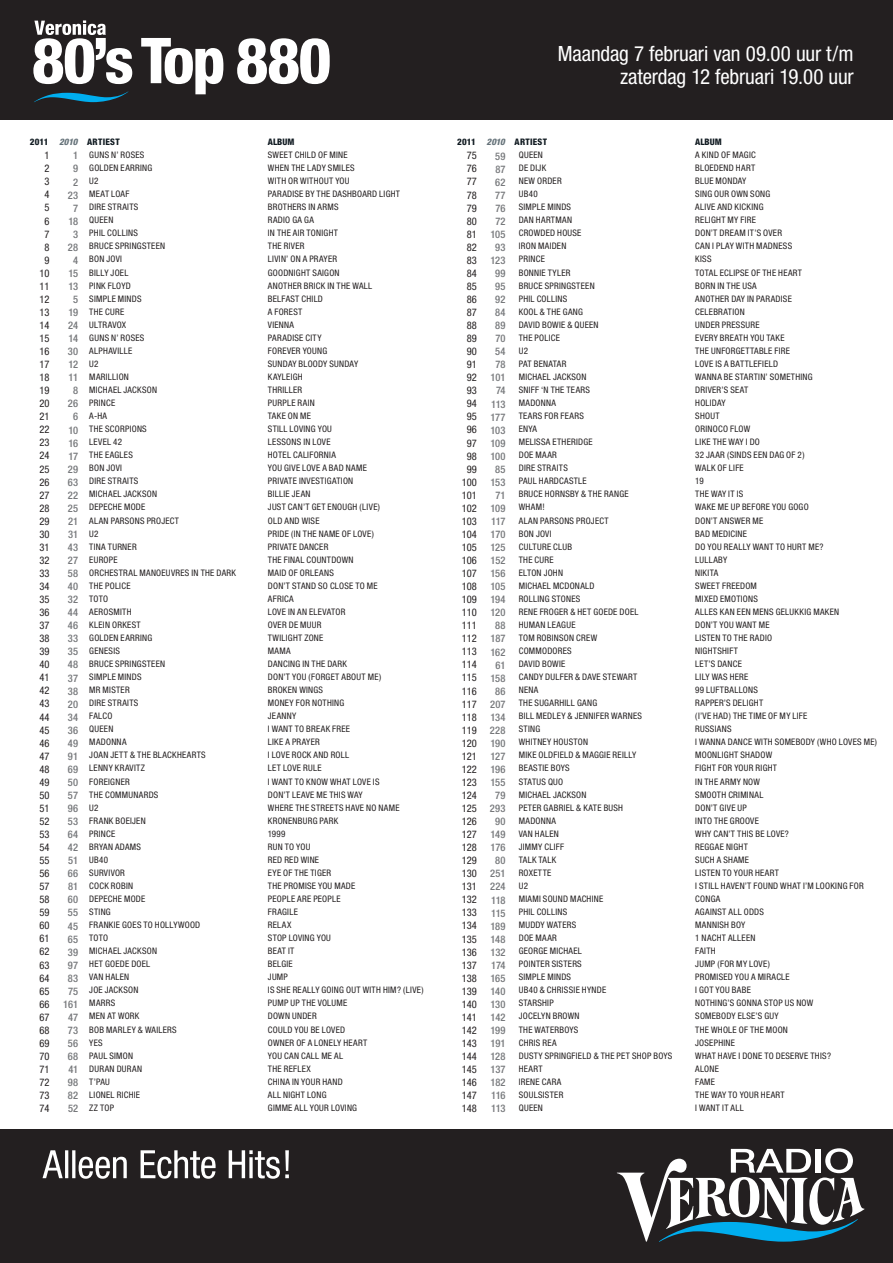
<style>
.page{position:relative;width:893px;height:1263px;background:#fff}
.page>*{position:absolute;margin:0;border:0;box-sizing:border-box;transform-origin:0 0}
.t1{font:condensed 21px/22.5px "Helvetica Neue";letter-spacing:-.01em;color:#fff;text-align:right}
.t2{font:500 condensed 10.5px/13px "Helvetica Neue";letter-spacing:.025em;color:#76787b;text-align:right}
.t3{font:condensed 10.5px/13px "Helvetica Neue";color:#231f20;text-align:center}
.t4{font:condensed 9px/13px "Helvetica Neue";letter-spacing:.03em;color:#231f20}
.t5{font:800 condensed 9px "Helvetica Neue";letter-spacing:.02em;color:#101a21}
.s1{font-style:italic;color:#657279}
</style>
<div class="page">
<div style="left:0;top:0;width:893px;height:119px;background:#231f20"></div>
<div style="left:0;top:1130px;width:893px;height:133px;background:#231f20"></div>
<svg style="left:617px;top:1148px;width:247px;height:94px"></svg>
<svg style="left:43px;top:1150px;width:246px;height:29px"></svg>
<svg style="left:34px;top:91px;width:94px;height:11px"></svg>
<svg style="left:141px;top:38px;width:82px;height:56px"></svg>
<svg style="left:237px;top:38px;width:93px;height:46px"></svg>
<svg style="left:33px;top:20px;width:99px;height:64px"></svg>
<h1 class="t1" style="left:558px;top:42px;width:297px">Maandag 7 februari van 09.00 uur t/m zaterdag 12 februari 19.00 uur</h1>
<p class="t5" style="left:30px;top:136px;width:91px">2011 <span class="s1">2010</span> ARTIEST</p>
<p class="t5" style="left:268px;top:136px;width:28px">ALBUM</p>
<p class="t5" style="left:457px;top:136px;width:91px">2011 <span class="s1">2010</span> ARTIEST</p>
<p class="t5" style="left:695px;top:136px;width:28px">ALBUM</p>
<p class="t4" style="left:89px;top:148px;width:148px">GUNS N’ ROSES<br>GOLDEN EARRING<br>U2<br>MEAT LOAF<br>DIRE STRAITS<br>QUEEN<br>PHIL COLLINS<br>BRUCE SPRINGSTEEN<br>BON JOVI<br>BILLY JOEL<br>PINK FLOYD<br>SIMPLE MINDS<br>THE CURE<br>ULTRAVOX<br>GUNS N’ ROSES<br>ALPHAVILLE<br>U2<br>MARILLION<br>MICHAEL JACKSON<br>PRINCE<br>A-HA<br>THE SCORPIONS<br>LEVEL 42<br>THE EAGLES<br>BON JOVI<br>DIRE STRAITS<br>MICHAEL JACKSON<br>DEPECHE MODE<br>ALAN PARSONS PROJECT<br>U2<br>TINA TURNER<br>EUROPE<br>ORCHESTRAL MANOEUVRES IN THE DARK<br>THE POLICE<br>TOTO<br>AEROSMITH<br>KLEIN ORKEST<br>GOLDEN EARRING<br>GENESIS<br>BRUCE SPRINGSTEEN<br>SIMPLE MINDS<br>MR MISTER<br>DIRE STRAITS<br>FALCO<br>QUEEN<br>MADONNA<br>JOAN JETT &amp; THE BLACKHEARTS<br>LENNY KRAVITZ<br>FOREIGNER<br>THE COMMUNARDS<br>U2<br>FRANK BOEIJEN<br>PRINCE<br>BRYAN ADAMS<br>UB40<br>SURVIVOR<br>COCK ROBIN<br>DEPECHE MODE<br>STING<br>FRANKIE GOES TO HOLLYWOOD<br>TOTO<br>MICHAEL JACKSON<br>HET GOEDE DOEL<br>VAN HALEN<br>JOE JACKSON<br>MARRS<br>MEN AT WORK<br>BOB MARLEY &amp; WAILERS<br>YES<br>PAUL SIMON<br>DURAN DURAN<br>T’PAU<br>LIONEL RICHIE<br>ZZ TOP</p>
<p class="t4" style="left:695px;top:148px;width:183px">A KIND OF MAGIC<br>BLOEDEND HART<br>BLUE MONDAY<br>SING OUR OWN SONG<br>ALIVE AND KICKING<br>RELIGHT MY FIRE<br>DON’T DREAM IT’S OVER<br>CAN I PLAY WITH MADNESS<br>KISS<br>TOTAL ECLIPSE OF THE HEART<br>BORN IN THE USA<br>ANOTHER DAY IN PARADISE<br>CELEBRATION<br>UNDER PRESSURE<br>EVERY BREATH YOU TAKE<br>THE UNFORGETTABLE FIRE<br>LOVE IS A BATTLEFIELD<br>WANNA BE STARTIN’ SOMETHING<br>DRIVER’S SEAT<br>HOLIDAY<br>SHOUT<br>ORINOCO FLOW<br>LIKE THE WAY I DO<br>32 JAAR (SINDS EEN DAG OF 2)<br>WALK OF LIFE<br>19<br>THE WAY IT IS<br>WAKE ME UP BEFORE YOU GOGO<br>DON’T ANSWER ME<br>BAD MEDICINE<br>DO YOU REALLY WANT TO HURT ME?<br>LULLABY<br>NIKITA<br>SWEET FREEDOM<br>MIXED EMOTIONS<br>ALLES KAN EEN MENS GELUKKIG MAKEN<br>DON’T YOU WANT ME<br>LISTEN TO THE RADIO<br>NIGHTSHIFT<br>LET’S DANCE<br>LILY WAS HERE<br>99 LUFTBALLONS<br>RAPPER’S DELIGHT<br>(I’VE HAD) THE TIME OF MY LIFE<br>RUSSIANS<br>I WANNA DANCE WITH SOMEBODY (WHO LOVES ME)<br>MOONLIGHT SHADOW<br>FIGHT FOR YOUR RIGHT<br>IN THE ARMY NOW<br>SMOOTH CRIMINAL<br>DON’T GIVE UP<br>INTO THE GROOVE<br>WHY CAN’T THIS BE LOVE?<br>REGGAE NIGHT<br>SUCH A SHAME<br>LISTEN TO YOUR HEART<br>I STILL HAVEN’T FOUND WHAT I’M LOOKING FOR<br>CONGA<br>AGAINST ALL ODDS<br>MANNISH BOY<br>1 NACHT ALLEEN<br>FAITH<br>JUMP (FOR MY LOVE)<br>PROMISED YOU A MIRACLE<br>I GOT YOU BABE<br>NOTHING’S GONNA STOP US NOW<br>SOMEBODY ELSE’S GUY<br>THE WHOLE OF THE MOON<br>JOSEPHINE<br>WHAT HAVE I DONE TO DESERVE THIS?<br>ALONE<br>FAME<br>THE WAY TO YOUR HEART<br>I WANT IT ALL</p>
<p class="t4" style="left:268px;top:148px;width:157px">SWEET CHILD OF MINE<br>WHEN THE LADY SMILES<br>WITH OR WITHOUT YOU<br>PARADISE BY THE DASHBOARD LIGHT<br>BROTHERS IN ARMS<br>RADIO GA GA<br>IN THE AIR TONIGHT<br>THE RIVER<br>LIVIN’ ON A PRAYER<br>GOODNIGHT SAIGON<br>ANOTHER BRICK IN THE WALL<br>BELFAST CHILD<br>A FOREST<br>VIENNA<br>PARADISE CITY<br>FOREVER YOUNG<br>SUNDAY BLOODY SUNDAY<br>KAYLEIGH<br>THRILLER<br>PURPLE RAIN<br>TAKE ON ME<br>STILL LOVING YOU<br>LESSONS IN LOVE<br>HOTEL CALIFORNIA<br>YOU GIVE LOVE A BAD NAME<br>PRIVATE INVESTIGATION<br>BILLIE JEAN<br>JUST CAN’T GET ENOUGH (LIVE)<br>OLD AND WISE<br>PRIDE (IN THE NAME OF LOVE)<br>PRIVATE DANCER<br>THE FINAL COUNTDOWN<br>MAID OF ORLEANS<br>DON’T STAND SO CLOSE TO ME<br>AFRICA<br>LOVE IN AN ELEVATOR<br>OVER DE MUUR<br>TWILIGHT ZONE<br>MAMA<br>DANCING IN THE DARK<br>DON’T YOU (FORGET ABOUT ME)<br>BROKEN WINGS<br>MONEY FOR NOTHING<br>JEANNY<br>I WANT TO BREAK FREE<br>LIKE A PRAYER<br>I LOVE ROCK AND ROLL<br>LET LOVE RULE<br>I WANT TO KNOW WHAT LOVE IS<br>DON’T LEAVE ME THIS WAY<br>WHERE THE STREETS HAVE NO NAME<br>KRONENBURG PARK<br>1999<br>RUN TO YOU<br>RED RED WINE<br>EYE OF THE TIGER<br>THE PROMISE YOU MADE<br>PEOPLE ARE PEOPLE<br>FRAGILE<br>RELAX<br>STOP LOVING YOU<br>BEAT IT<br>BELGIE<br>JUMP<br>IS SHE REALLY GOING OUT WITH HIM? (LIVE)<br>PUMP UP THE VOLUME<br>DOWN UNDER<br>COULD YOU BE LOVED<br>OWNER OF A LONELY HEART<br>YOU CAN CALL ME AL<br>THE REFLEX<br>CHINA IN YOUR HAND<br>ALL NIGHT LONG<br>GIMME ALL YOUR LOVING</p>
<p class="t4" style="left:519px;top:148px;width:155px">QUEEN<br>DE DIJK<br>NEW ORDER<br>UB40<br>SIMPLE MINDS<br>DAN HARTMAN<br>CROWDED HOUSE<br>IRON MAIDEN<br>PRINCE<br>BONNIE TYLER<br>BRUCE SPRINGSTEEN<br>PHIL COLLINS<br>KOOL &amp; THE GANG<br>DAVID BOWIE &amp; QUEEN<br>THE POLICE<br>U2<br>PAT BENATAR<br>MICHAEL JACKSON<br>SNIFF ‘N THE TEARS<br>MADONNA<br>TEARS FOR FEARS<br>ENYA<br>MELISSA ETHERIDGE<br>DOE MAAR<br>DIRE STRAITS<br>PAUL HARDCASTLE<br>BRUCE HORNSBY &amp; THE RANGE<br>WHAM!<br>ALAN PARSONS PROJECT<br>BON JOVI<br>CULTURE CLUB<br>THE CURE<br>ELTON JOHN<br>MICHAEL MCDONALD<br>ROLLING STONES<br>RENE FROGER &amp; HET GOEDE DOEL<br>HUMAN LEAGUE<br>TOM ROBINSON CREW<br>COMMODORES<br>DAVID BOWIE<br>CANDY DULFER &amp; DAVE STEWART<br>NENA<br>THE SUGARHILL GANG<br>BILL MEDLEY &amp; JENNIFER WARNES<br>STING<br>WHITNEY HOUSTON<br>MIKE OLDFIELD &amp; MAGGIE REILLY<br>BEASTIE BOYS<br>STATUS QUO<br>MICHAEL JACKSON<br>PETER GABRIEL &amp; KATE BUSH<br>MADONNA<br>VAN HALEN<br>JIMMY CLIFF<br>TALK TALK<br>ROXETTE<br>U2<br>MIAMI SOUND MACHINE<br>PHIL COLLINS<br>MUDDY WATERS<br>DOE MAAR<br>GEORGE MICHAEL<br>POINTER SISTERS<br>SIMPLE MINDS<br>UB40 &amp; CHRISSIE HYNDE<br>STARSHIP<br>JOCELYN BROWN<br>THE WATERBOYS<br>CHRIS REA<br>DUSTY SPRINGFIELD &amp; THE PET SHOP BOYS<br>HEART<br>IRENE CARA<br>SOULSISTER<br>QUEEN</p>
<p class="t3" style="left:39px;top:149px;width:12px">1<br>2<br>3<br>4<br>5<br>6<br>7<br>8<br>9<br>10<br>11<br>12<br>13<br>14<br>15<br>16<br>17<br>18<br>19<br>20<br>21<br>22<br>23<br>24<br>25<br>26<br>27<br>28<br>29<br>30<br>31<br>32<br>33<br>34<br>35<br>36<br>37<br>38<br>39<br>40<br>41<br>42<br>43<br>44<br>45<br>46<br>47<br>48<br>49<br>50<br>51<br>52<br>53<br>54<br>55<br>56<br>57<br>58<br>59<br>60<br>61<br>62<br>63<br>64<br>65<br>66<br>67<br>68<br>69<br>70<br>71<br>72<br>73<br>74</p>
<p class="t3" style="left:462px;top:149px;width:17px">75<br>76<br>77<br>78<br>79<br>80<br>81<br>82<br>83<br>84<br>85<br>86<br>87<br>88<br>89<br>90<br>91<br>92<br>93<br>94<br>95<br>96<br>97<br>98<br>99<br>100<br>101<br>102<br>103<br>104<br>105<br>106<br>107<br>108<br>109<br>110<br>111<br>112<br>113<br>114<br>115<br>116<br>117<br>118<br>119<br>120<br>121<br>122<br>123<br>124<br>125<br>126<br>127<br>128<br>129<br>130<br>131<br>132<br>133<br>134<br>135<br>136<br>137<br>138<br>139<br>140<br>141<br>142<br>143<br>144<br>145<br>146<br>147<br>148</p>
<p class="t2" style="left:63px;top:149px;width:17px">1<br>9<br>2<br>23<br>7<br>18<br>3<br>28<br>4<br>15<br>13<br>5<br>19<br>24<br>14<br>30<br>12<br>11<br>8<br>26<br>6<br>10<br>16<br>17<br>29<br>63<br>22<br>25<br>21<br>31<br>43<br>27<br>58<br>40<br>32<br>44<br>46<br>33<br>35<br>48<br>37<br>38<br>20<br>34<br>36<br>49<br>91<br>69<br>50<br>57<br>96<br>53<br>64<br>42<br>51<br>66<br>81<br>60<br>55<br>45<br>65<br>39<br>97<br>83<br>75<br>161<br>47<br>73<br>56<br>68<br>41<br>98<br>82<br>52</p>
<p class="t2" style="left:490px;top:149px;width:17px;text-align:center">59<br>87<br>62<br>77<br>76<br>72<br>105<br>93<br>123<br>99<br>95<br>92<br>84<br>89<br>70<br>54<br>78<br>101<br>74<br>113<br>177<br>103<br>109<br>100<br>85<br>153<br>71<br>109<br>117<br>170<br>125<br>152<br>156<br>105<br>194<br>120<br>88<br>187<br>162<br>61<br>158<br>86<br>207<br>134<br>228<br>190<br>127<br>196<br>155<br>79<br>293<br>90<br>149<br>176<br>80<br>251<br>224<br>118<br>115<br>189<br>148<br>132<br>174<br>165<br>140<br>130<br>142<br>199<br>191<br>128<br>137<br>182<br>116<br>113</p>
</div>
